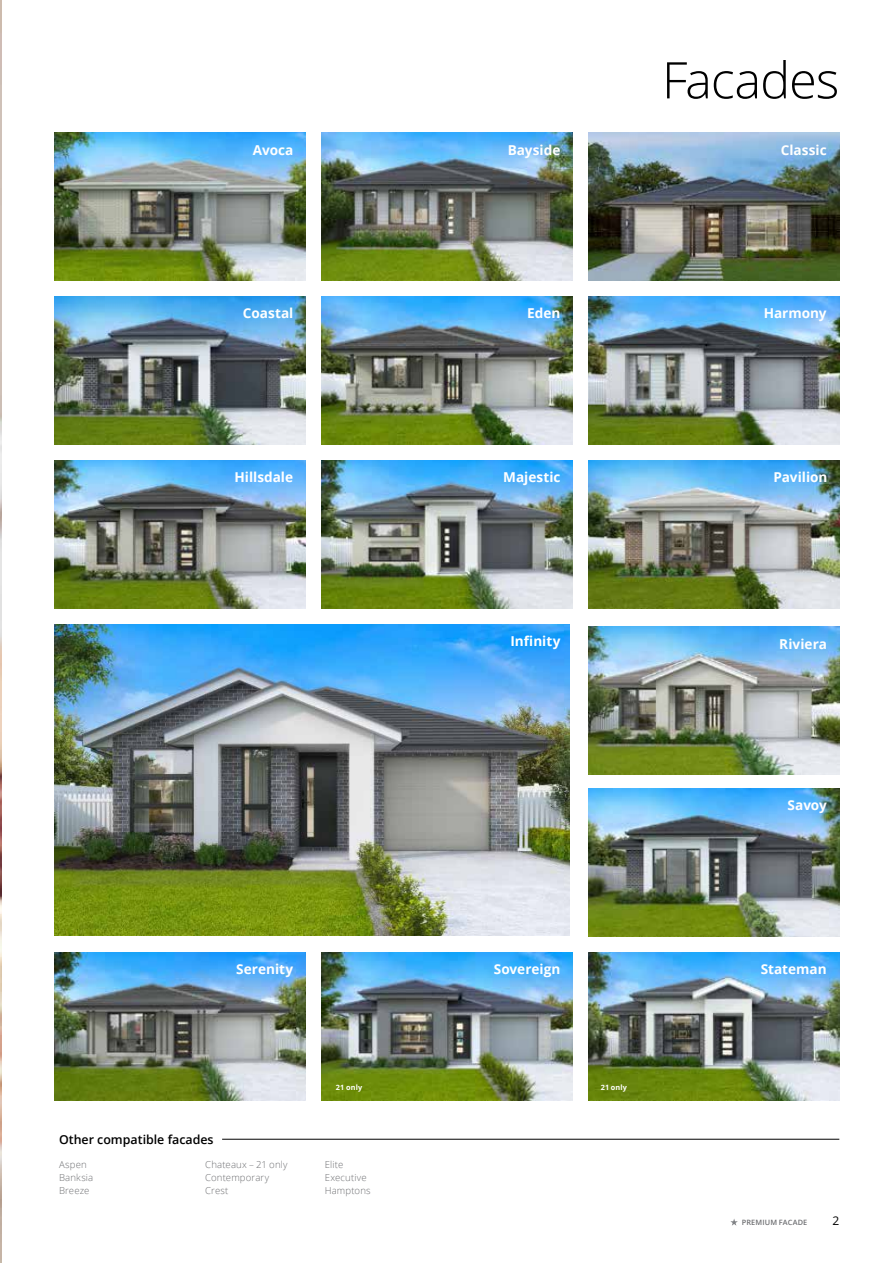
<style>
.page{position:relative;width:893px;height:1263px;background:#fff}
.page>*{position:absolute;margin:0;border:0;box-sizing:border-box;transform-origin:0 0}
.t1{font:300 50.55px "Open Sans";letter-spacing:-.02em;color:#000}
.t2{font:700 13.65px "Open Sans";color:#fff}
.t3{font:600 12.45px "Open Sans";color:#000}
.t4{font:12px "Open Sans";color:#000}
.t5{font:300 9.6px/12.9px "Open Sans";letter-spacing:.015em;color:#6d6e71}
.t6{font:600 7.35px "Open Sans";letter-spacing:.015em;color:#6d6e71}
.t7{font:700 7.35px "Open Sans";letter-spacing:.02em;color:#fff}
</style>
<div class="page">
<img style="left:0;top:0;width:1px;height:1263px">
<img style="left:589px;top:627px;width:250px;height:147px">
<img style="left:322px;top:461px;width:251px;height:147px">
<img style="left:55px;top:133px;width:251px;height:148px">
<img style="left:322px;top:133px;width:250px;height:148px">
<img style="left:322px;top:297px;width:250px;height:147px">
<img style="left:55px;top:297px;width:251px;height:147px">
<img style="left:588px;top:133px;width:251px;height:148px">
<img style="left:55px;top:952px;width:251px;height:148px">
<img style="left:589px;top:788px;width:250px;height:148px">
<img style="left:588px;top:952px;width:251px;height:148px">
<img style="left:589px;top:461px;width:250px;height:147px">
<img style="left:322px;top:952px;width:250px;height:148px">
<img style="left:588px;top:297px;width:251px;height:147px">
<img style="left:55px;top:461px;width:251px;height:147px">
<img style="left:55px;top:624px;width:514px;height:311px">
<hr style="left:222px;top:1139px;width:617px;height:1px;background:#000">
<svg style="left:730px;top:1219px;width:8px;height:7px"></svg>
<h1 class="t1" style="left:662px;top:45px;width:179px">Facades</h1>
<p class="t2" style="left:253px;top:140px;width:42px">Avoca</p>
<p class="t2" style="left:508px;top:140px;width:54px">Bayside</p>
<p class="t2" style="left:781px;top:140px;width:47px">Classic</p>
<p class="t2" style="left:243px;top:304px;width:52px">Coastal</p>
<p class="t2" style="left:527px;top:304px;width:35px">Eden</p>
<p class="t2" style="left:764px;top:304px;width:64px">Harmony</p>
<p class="t2" style="left:235px;top:468px;width:60px">Hillsdale</p>
<p class="t2" style="left:503px;top:468px;width:59px">Majestic</p>
<p class="t2" style="left:773px;top:468px;width:55px">Pavilion</p>
<p class="t2" style="left:510px;top:632px;width:51px">Infinity</p>
<p class="t2" style="left:779px;top:634px;width:49px">Riviera</p>
<p class="t2" style="left:788px;top:796px;width:41px">Savoy</p>
<p class="t2" style="left:236px;top:959px;width:58px">Serenity</p>
<p class="t2" style="left:761px;top:959px;width:67px">Stateman</p>
<p class="t2" style="left:494px;top:959px;width:68px">Sovereign</p>
<p class="t7" style="left:336px;top:1082px;width:28px">21 only</p>
<p class="t7" style="left:601px;top:1082px;width:28px">21 only</p>
<p class="t3" style="left:59px;top:1131px;width:156px">Other compatible facades</p>
<p class="t5" style="left:59px;top:1158px;width:36px">Aspen<br>Banksia<br>Breeze</p>
<p class="t5" style="left:325px;top:1158px;width:47px">Elite<br>Executive<br>Hamptons</p>
<p class="t5" style="left:205px;top:1158px;width:84px">Chateaux – 21 only<br>Contemporary<br>Crest</p>
<p class="t6" style="left:742px;top:1217px;width:67px">PREMIUM FACADE</p>
<p class="t4" style="left:832px;top:1212px;width:8px">2</p>
</div>
